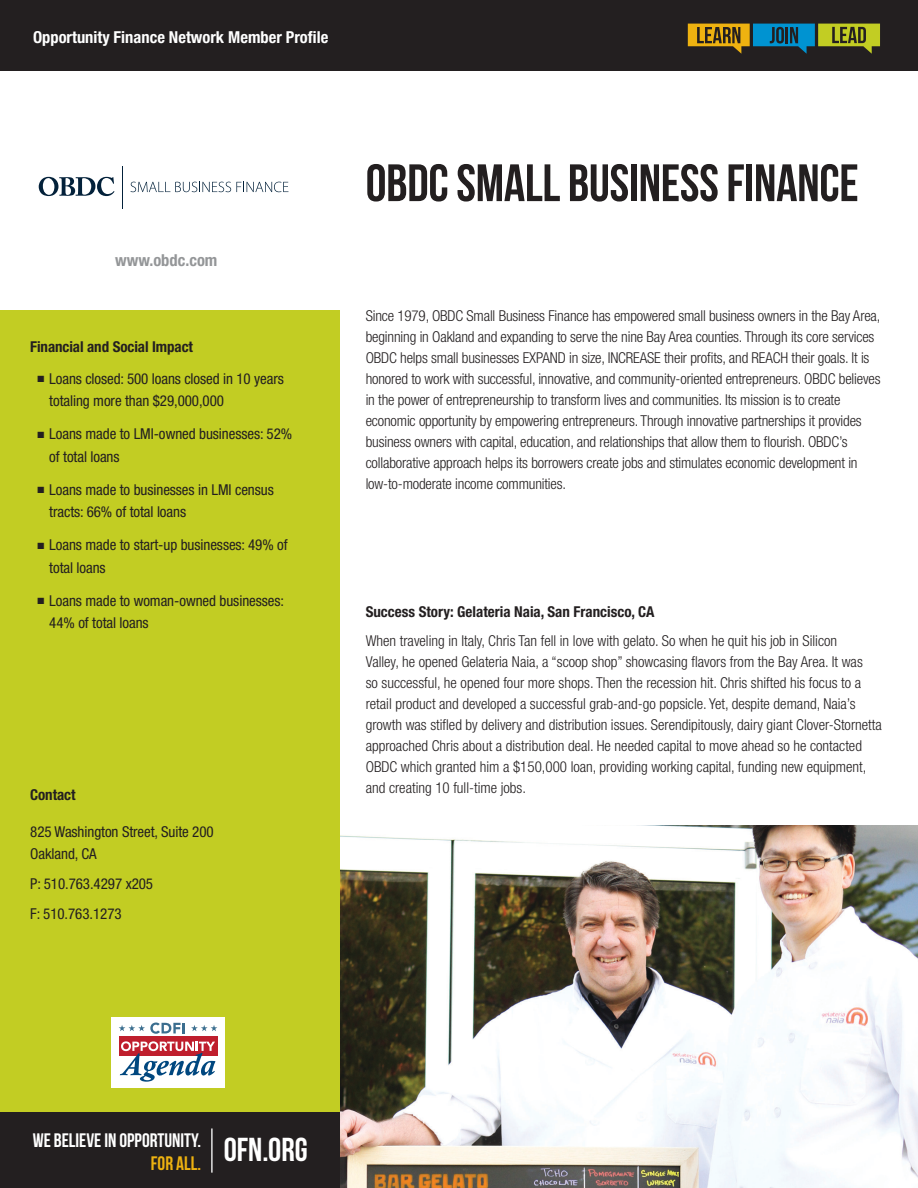
<style>
.page{position:relative;width:918px;height:1188px;background:#fff}
.page>*{position:absolute;margin:0;border:0;box-sizing:border-box;transform-origin:0 0}
.t1{font:52.5px "Bebas Neue";letter-spacing:-.005em;color:#231f20}
.t2{font:19.5px/23.4px "Bebas Neue";color:#fff}
.t3{font:700 condensed 16.5px "Helvetica Neue LT Std";color:#fff}
.t4{font:700 condensed 16.5px "Helvetica Neue LT Std";color:#949698}
.t5{font:300 condensed 15px/21px "Helvetica Neue LT Std";letter-spacing:-.01em;color:#231f20}
.t6{font:condensed 15px/22.5px "Helvetica Neue LT Std";letter-spacing:-.005em;color:#231f20}
.t7{font:700 condensed 15px "Helvetica Neue LT Std";color:#231f20}
.s1{color:#eeb210}
</style>
<div class="page">
<img style="left:339px;top:825px;width:579px;height:363px">
<div style="left:0;top:311px;width:339px;height:877px;background:#c2cd23"></div>
<svg style="left:39px;top:177px;width:75px;height:19px"></svg>
<hr style="left:123px;top:166px;width:1px;height:43px;background:#03213a">
<svg style="left:130px;top:182px;width:158px;height:10px"></svg>
<div style="left:0;top:0;width:918px;height:70px;background:#231f20"></div>
<svg style="left:688px;top:24px;width:192px;height:30px"></svg>
<div style="left:0;top:1112px;width:339px;height:76px;background:#231f20"></div>
<hr style="left:211px;top:1128px;width:2px;height:45px;background:#fff">
<div style="left:111px;top:1017px;width:114px;height:70px;background:#fff"></div>
<div style="left:119px;top:1037px;width:98px;height:19px;background:#bf1e2d"></div>
<svg style="left:120px;top:1041px;width:95px;height:41px"></svg>
<svg style="left:119px;top:1023px;width:66px;height:11px"></svg>
<svg style="left:191px;top:1025px;width:26px;height:6px"></svg>
<p class="t3" style="left:33px;top:27px;width:297px">Opportunity Finance Network Member Profile</p>
<p class="t4" style="left:115px;top:250px;width:104px">www.obdc.com</p>
<p class="t7" style="left:30px;top:338px;width:164px">Financial and Social Impact</p>
<p class="t6" style="left:49px;top:367px;width:236px;text-indent:-12px">■ Loans closed: 500 loans closed in 10 years totaling more than $29,000,000</p>
<p class="t6" style="left:49px;top:422px;width:244px;text-indent:-12px">■ Loans made to LMI-owned businesses: 52% of total loans</p>
<p class="t6" style="left:49px;top:478px;width:226px;text-indent:-12px">■ Loans made to businesses in LMI census tracts: 66% of total loans</p>
<p class="t6" style="left:49px;top:533px;width:240px;text-indent:-12px">■ Loans made to start-up businesses: 49% of total loans</p>
<p class="t6" style="left:49px;top:589px;width:236px;text-indent:-12px">■ Loans made to woman-owned businesses:<br>44% of total loans</p>
<p class="t7" style="left:30px;top:786px;width:47px">Contact</p>
<p class="t6" style="left:30px;top:820px;width:185px">825 Washington Street, Suite 200<br>Oakland, CA</p>
<p class="t6" style="left:30px;top:869px;width:124px;line-height:30px">P: 510.763.4297 x205<br>F: 510.763.1273</p>
<h1 class="t1" style="left:366px;top:154px;width:495px">OBDC SMALL BUSINESS FINANCE</h1>
<p class="t5" style="left:366px;top:305px;width:516px">Since 1979, OBDC Small Business Finance has empowered small business owners in the Bay Area, beginning in Oakland and expanding to serve the nine Bay Area counties. Through its core services OBDC helps small businesses EXPAND in size, INCREASE their profits, and REACH their goals. It is honored to work with successful, innovative, and community-oriented entrepreneurs. OBDC believes in the power of entrepreneurship to transform lives and communities. Its mission is to create economic opportunity by empowering entrepreneurs. Through innovative partnerships it provides business owners with capital, education, and relationships that allow them to flourish. OBDC’s collaborative approach helps its borrowers create jobs and stimulates economic development in low-to-moderate income communities.</p>
<p class="t7" style="left:366px;top:603px;width:290px">Success Story: Gelateria Naia, San Francisco, CA</p>
<p class="t5" style="left:366px;top:630px;width:518px">When traveling in Italy, Chris Tan fell in love with gelato. So when he quit his job in Silicon<br>Valley, he opened Gelateria Naia, a “scoop shop” showcasing flavors from the Bay Area. It was<br>so successful, he opened four more shops. Then the recession hit. Chris shifted his focus to a retail product and developed a successful grab-and-go popsicle. Yet, despite demand, Naia’s growth was stifled by delivery and distribution issues. Serendipitously, dairy giant Clover-Stornetta approached Chris about a distribution deal. He needed capital to move ahead so he contacted OBDC which granted him a $150,000 loan, providing working capital, funding new equipment, and creating 10 full-time jobs.</p>
<h2 class="t2" style="left:151px;top:1128px;width:158px;text-indent:-118px">WE BELIEVE IN OPPORTUNITY.<br><span class="s1">FOR ALL.</span> <sup>OFN.ORG</sup></h2>
</div>
